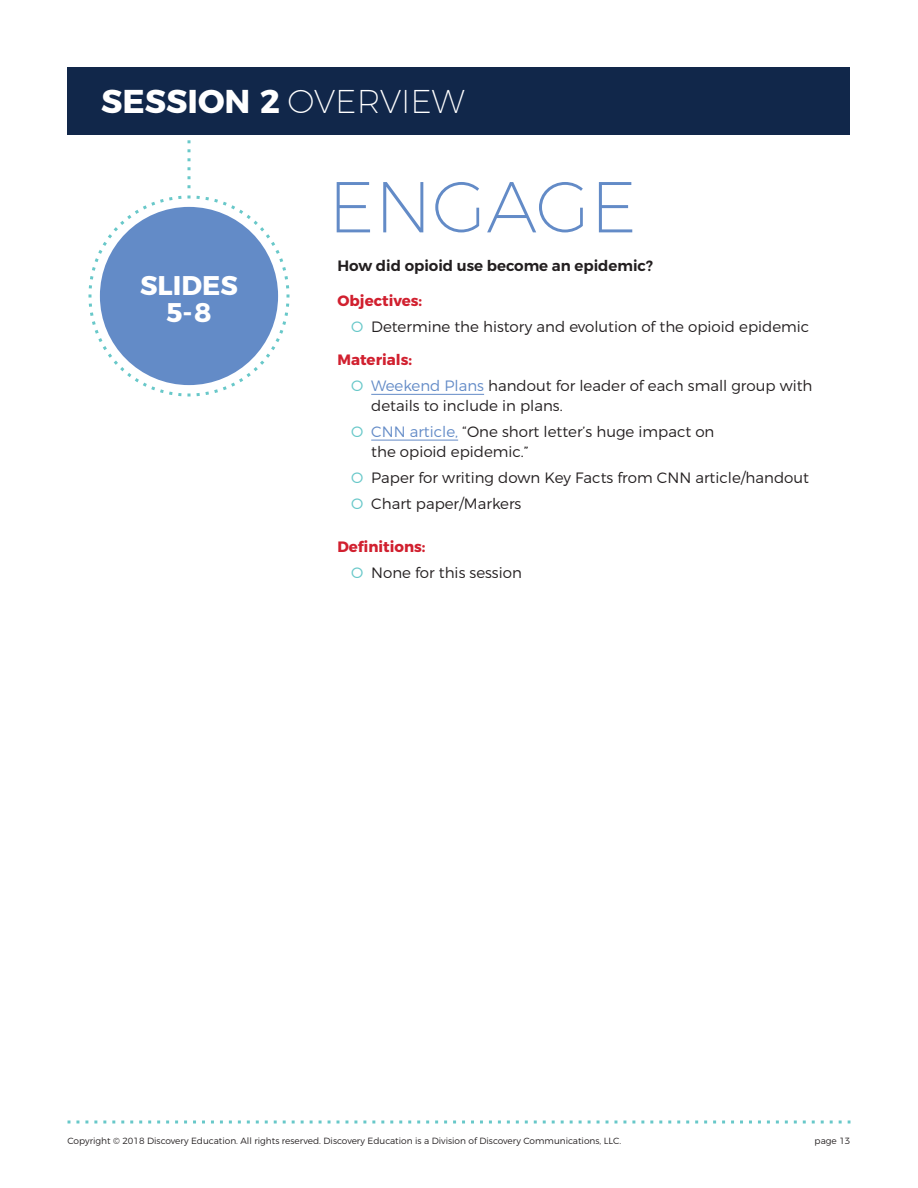
<style>
.page{position:relative;width:918px;height:1188px;background:#fff}
.page>*{position:absolute;margin:0;border:0;box-sizing:border-box;transform-origin:0 0}
.Body_Copy{font:200 72px "Montserrat";color:#638bc7}
.t1{font:700 33px "Montserrat";color:#fff}
.t2{font:700 27px "Montserrat";color:#fff}
.t3{font:300 15px/19.5px "Montserrat";color:#231f20}
.Body_Copy-2{font:700 15px "Montserrat";color:#d1202f}
.Body_Copy-3{font:600 15px "Montserrat";color:#231f20}
.t4{font:300 9px "Montserrat";color:#231f20}
.s1{font-weight:200}
.s2{color:#68c8c9}
.s3{color:#638bc7}
</style>
<div class="page">
<svg style="left:68px;top:1120px;width:782px;height:4px"></svg>
<svg style="left:188px;top:140px;width:2px;height:48px"></svg>
<div style="left:68px;top:67px;width:782px;height:68px;background:#11274a"></div>
<svg style="left:88px;top:195px;width:202px;height:202px"></svg>
<div style="left:100px;top:207px;width:178px;height:178px;background:#638bc7;border-radius:50%"></div>
<hr style="left:371px;top:394px;width:113px;height:1px;background:#638bc7">
<hr style="left:371px;top:440px;width:87px;height:1px;background:#638bc7">
<p class="t1" style="left:101px;top:81px;width:365px">SESSION 2 <span class="s1">OVERVIEW</span></p>
<p class="t2" style="left:140px;top:268px;width:99px">SLIDES</p>
<p class="t2" style="left:166px;top:295px;width:47px">5-8</p>
<p class="Body_Copy" style="left:328px;top:163px;width:310px">ENGAGE</p>
<p class="Body_Copy-3" style="left:338px;top:256px;width:317px">How did opioid use become an epidemic?</p>
<p class="Body_Copy-2" style="left:338px;top:291px;width:86px">Objectives:</p>
<p class="t3" style="left:351px;top:317px;width:460px"><span class="s2">O</span> Determine the history and evolution of the opioid epidemic</p>
<p class="Body_Copy-2" style="left:338px;top:350px;width:76px">Materials:</p>
<p class="t3" style="left:371px;top:376px;width:443px;text-indent:-20px"><span class="s2">O</span> <span class="s3">Weekend Plans</span> handout for leader of each small group with details to include in plans.</p>
<p class="t3" style="left:371px;top:422px;width:345px;text-indent:-20px"><span class="s2">O</span> <span class="s3">CNN article,</span> “One short letter’s huge impact on the opioid epidemic.”</p>
<p class="t3" style="left:351px;top:467px;width:460px"><span class="s2">O</span> Paper for writing down Key Facts from CNN article/handout</p>
<p class="t3" style="left:351px;top:494px;width:172px"><span class="s2">O</span> Chart paper/Markers</p>
<p class="Body_Copy-2" style="left:338px;top:537px;width:90px">Definitions:</p>
<p class="t3" style="left:351px;top:563px;width:172px"><span class="s2">O</span> None for this session</p>
<p class="t4" style="left:68px;top:1136px;width:555px">Copyright © 2018 Discovery Education. All rights reserved. Discovery Education is a Division of Discovery Communications, LLC.</p>
<p class="t4" style="left:815px;top:1136px;width:37px">page 13</p>
</div>
